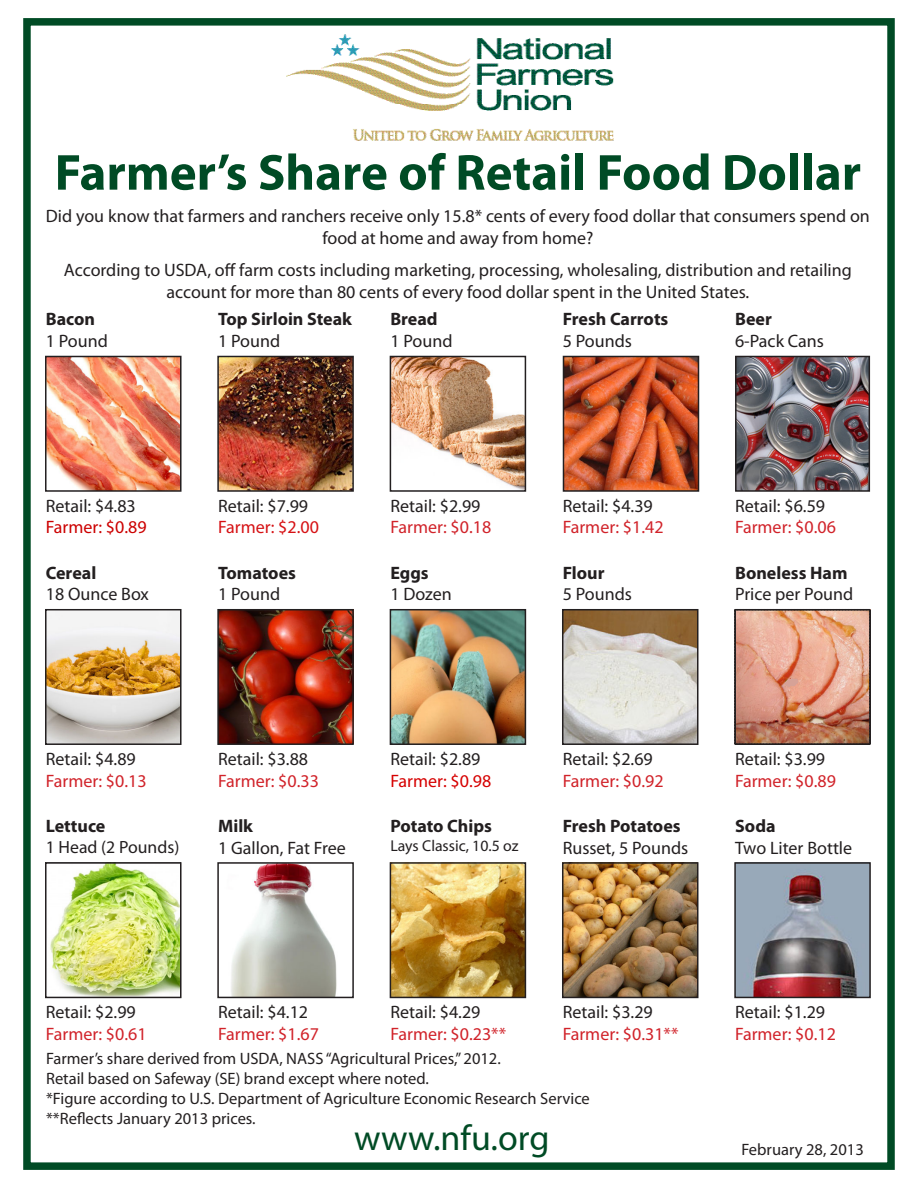
<style>
.page{position:relative;width:918px;height:1188px;background:#fff}
.page>*{position:absolute;margin:0;border:0;box-sizing:border-box;transform-origin:0 0}
.t1{font:700 51px "Myriad Pro";color:#004b25}
.t2{font:36px "Myriad Pro";color:#004b25}
.t3{font:18px/21.6px "Myriad Pro";color:#231f20;text-align:center}
.t4{font:18px "Myriad Pro";color:#d1232a}
.t5{font:700 18px "Myriad Pro";color:#231f20}
.t6{font:18px "Myriad Pro";color:#c00}
.t7{font:18px "Myriad Pro";color:#d61215}
.t8{font:18px "Myriad Pro";color:#d60000}
.t9{font:17.7px "Myriad Pro";color:#231f20}
.t10{font:16.5px "Myriad Pro";color:#231f20}
.t11{font:15.75px "Myriad Pro";color:#231f20}
.s1{color:#d1232a}
</style>
<div class="page">
<div style="left:23px;top:18px;width:872px;height:1152px;border:8px solid #004b25"></div>
<img style="left:48px;top:359px;width:131px;height:130px">
<div style="left:45px;top:356px;width:137px;height:136px;border:2px solid #231f20"></div>
<img style="left:220px;top:359px;width:131px;height:130px">
<div style="left:217px;top:356px;width:137px;height:136px;border:2px solid #231f20"></div>
<img style="left:393px;top:359px;width:130px;height:130px">
<div style="left:390px;top:356px;width:136px;height:136px;border:2px solid #231f20"></div>
<img style="left:566px;top:359px;width:130px;height:130px">
<div style="left:563px;top:356px;width:136px;height:136px;border:2px solid #231f20"></div>
<img style="left:48px;top:612px;width:131px;height:130px">
<div style="left:45px;top:609px;width:137px;height:136px;border:2px solid #231f20"></div>
<img style="left:220px;top:612px;width:131px;height:130px">
<div style="left:217px;top:609px;width:137px;height:136px;border:2px solid #231f20"></div>
<img style="left:393px;top:612px;width:130px;height:130px">
<div style="left:390px;top:609px;width:136px;height:136px;border:2px solid #231f20"></div>
<img style="left:565px;top:612px;width:130px;height:130px">
<div style="left:562px;top:609px;width:136px;height:136px;border:2px solid #231f20"></div>
<img style="left:50px;top:865px;width:129px;height:130px">
<div style="left:45px;top:862px;width:137px;height:136px;border:2px solid #231f20"></div>
<img style="left:231px;top:865px;width:106px;height:130px">
<div style="left:217px;top:862px;width:137px;height:136px;border:2px solid #231f20"></div>
<img style="left:393px;top:865px;width:130px;height:130px">
<div style="left:390px;top:862px;width:136px;height:136px;border:2px solid #231f20"></div>
<img style="left:565px;top:865px;width:130px;height:130px">
<div style="left:562px;top:862px;width:136px;height:136px;border:2px solid #231f20"></div>
<img style="left:737px;top:865px;width:131px;height:130px">
<div style="left:734px;top:862px;width:137px;height:136px;border:2px solid #231f20"></div>
<img style="left:738px;top:359px;width:129px;height:130px">
<div style="left:735px;top:356px;width:135px;height:136px;border:2px solid #231f20"></div>
<img style="left:734px;top:609px;width:137px;height:136px">
<img style="left:287px;top:35px;width:326px;height:105px">
<p class="t1" style="left:55px;top:139px;width:808px">Farmer’s Share of Retail Food Dollar</p>
<p class="t3" style="left:46px;top:205px;width:825px">Did you know that farmers and ranchers receive only 15.8* cents of every food dollar that consumers spend on food at home and away from home?</p>
<p class="t3" style="left:64px;top:259px;width:789px">According to USDA, off farm costs including marketing, processing, wholesaling, distribution and retailing account for more than 80 cents of every food dollar spent in the United States.</p>
<p class="t5" style="left:46px;top:308px;width:51px">Bacon</p>
<p class="t3" style="left:46px;top:330px;width:64px">1 Pound</p>
<p class="t5" style="left:218px;top:308px;width:135px">Top Sirloin Steak</p>
<p class="t3" style="left:218px;top:330px;width:64px">1 Pound</p>
<p class="t5" style="left:390px;top:308px;width:49px">Bread</p>
<p class="t3" style="left:390px;top:330px;width:64px">1 Pound</p>
<p class="t5" style="left:563px;top:308px;width:107px">Fresh Carrots</p>
<p class="t3" style="left:563px;top:330px;width:71px">5 Pounds</p>
<p class="t5" style="left:735px;top:308px;width:38px">Beer</p>
<p class="t3" style="left:735px;top:330px;width:90px">6-Pack Cans</p>
<p class="t3" style="left:46px;top:495px;width:92px">Retail: $4.83</p>
<p class="t6" style="left:46px;top:516px;width:102px">Farmer: $0.89</p>
<p class="t5" style="left:46px;top:561px;width:52px">Cereal</p>
<p class="t3" style="left:46px;top:583px;width:105px">18 Ounce Box</p>
<p class="t3" style="left:218px;top:495px;width:92px">Retail: $7.99</p>
<p class="t7" style="left:218px;top:516px;width:102px">Farmer: $2.00</p>
<p class="t5" style="left:218px;top:561px;width:79px">Tomatoes</p>
<p class="t3" style="left:218px;top:583px;width:64px">1 Pound</p>
<p class="t3" style="left:390px;top:495px;width:92px">Retail: $2.99</p>
<p class="t4" style="left:390px;top:516px;width:102px">Farmer: $0.18</p>
<p class="t5" style="left:390px;top:561px;width:40px">Eggs</p>
<p class="t3" style="left:390px;top:583px;width:63px">1 Dozen</p>
<p class="t3" style="left:563px;top:495px;width:92px">Retail: $4.39</p>
<p class="t4" style="left:563px;top:516px;width:102px">Farmer: $1.42</p>
<p class="t5" style="left:563px;top:561px;width:43px">Flour</p>
<p class="t3" style="left:563px;top:583px;width:71px">5 Pounds</p>
<p class="t3" style="left:735px;top:495px;width:92px">Retail: $6.59</p>
<p class="t4" style="left:735px;top:516px;width:102px">Farmer: $0.06</p>
<p class="t5" style="left:735px;top:561px;width:114px">Boneless Ham</p>
<p class="t3" style="left:735px;top:583px;width:120px">Price per Pound</p>
<p class="t3" style="left:46px;top:748px;width:92px">Retail: $4.89</p>
<p class="t4" style="left:46px;top:770px;width:102px">Farmer: $0.13</p>
<p class="t5" style="left:46px;top:814px;width:61px">Lettuce</p>
<p class="t9" style="left:46px;top:836px;width:135px">1 Head (2 Pounds)</p>
<p class="t3" style="left:218px;top:748px;width:92px">Retail: $3.88</p>
<p class="t4" style="left:218px;top:770px;width:102px">Farmer: $0.33</p>
<p class="t5" style="left:218px;top:814px;width:36px">Milk</p>
<p class="t3" style="left:218px;top:836px;width:129px">1 Gallon, Fat Free</p>
<p class="t3" style="left:390px;top:748px;width:92px">Retail: $2.89</p>
<p class="t8" style="left:390px;top:770px;width:102px">Farmer: $0.98</p>
<p class="t5" style="left:390px;top:814px;width:103px">Potato Chips</p>
<p class="t11" style="left:390px;top:836px;width:130px">Lays Classic, 10.5 oz</p>
<p class="t3" style="left:563px;top:748px;width:92px">Retail: $2.69</p>
<p class="t4" style="left:563px;top:770px;width:102px">Farmer: $0.92</p>
<p class="t5" style="left:563px;top:814px;width:119px">Fresh Potatoes</p>
<p class="t3" style="left:563px;top:836px;width:127px">Russet, 5 Pounds</p>
<p class="t3" style="left:735px;top:748px;width:92px">Retail: $3.99</p>
<p class="t4" style="left:735px;top:770px;width:102px">Farmer: $0.89</p>
<p class="t5" style="left:735px;top:814px;width:42px">Soda</p>
<p class="t3" style="left:735px;top:836px;width:119px">Two Liter Bottle</p>
<p class="t3" style="left:46px;top:1001px;width:92px">Retail: $2.99</p>
<p class="t4" style="left:46px;top:1023px;width:102px">Farmer: $0.61</p>
<p class="t3" style="left:218px;top:1001px;width:102px;text-align:left">Retail: $4.12<br><span class="s1">Farmer: $1.67</span></p>
<p class="t3" style="left:390px;top:1001px;width:92px">Retail: $4.29</p>
<p class="t4" style="left:390px;top:1023px;width:117px">Farmer: $0.23**</p>
<p class="t3" style="left:563px;top:1001px;width:92px">Retail: $3.29</p>
<p class="t4" style="left:563px;top:1023px;width:117px">Farmer: $0.31**</p>
<p class="t3" style="left:735px;top:1001px;width:92px">Retail: $1.29</p>
<p class="t4" style="left:735px;top:1023px;width:102px">Farmer: $0.12</p>
<p class="t10" style="left:46px;top:1049px;width:456px">Farmer’s share derived from USDA, NASS “Agricultural Prices,” 2012.</p>
<p class="t10" style="left:46px;top:1068px;width:384px">Retail based on Safeway (SE) brand except where noted.</p>
<p class="t10" style="left:46px;top:1088px;width:545px">*Figure according to U.S. Department of Agriculture Economic Research Service</p>
<p class="t10" style="left:46px;top:1108px;width:211px">**Reflects January 2013 prices.</p>
<p class="t2" style="left:354px;top:1115px;width:197px">www.nfu.org</p>
<p class="t10" style="left:741px;top:1139px;width:124px">February 28, 2013</p>
</div>
